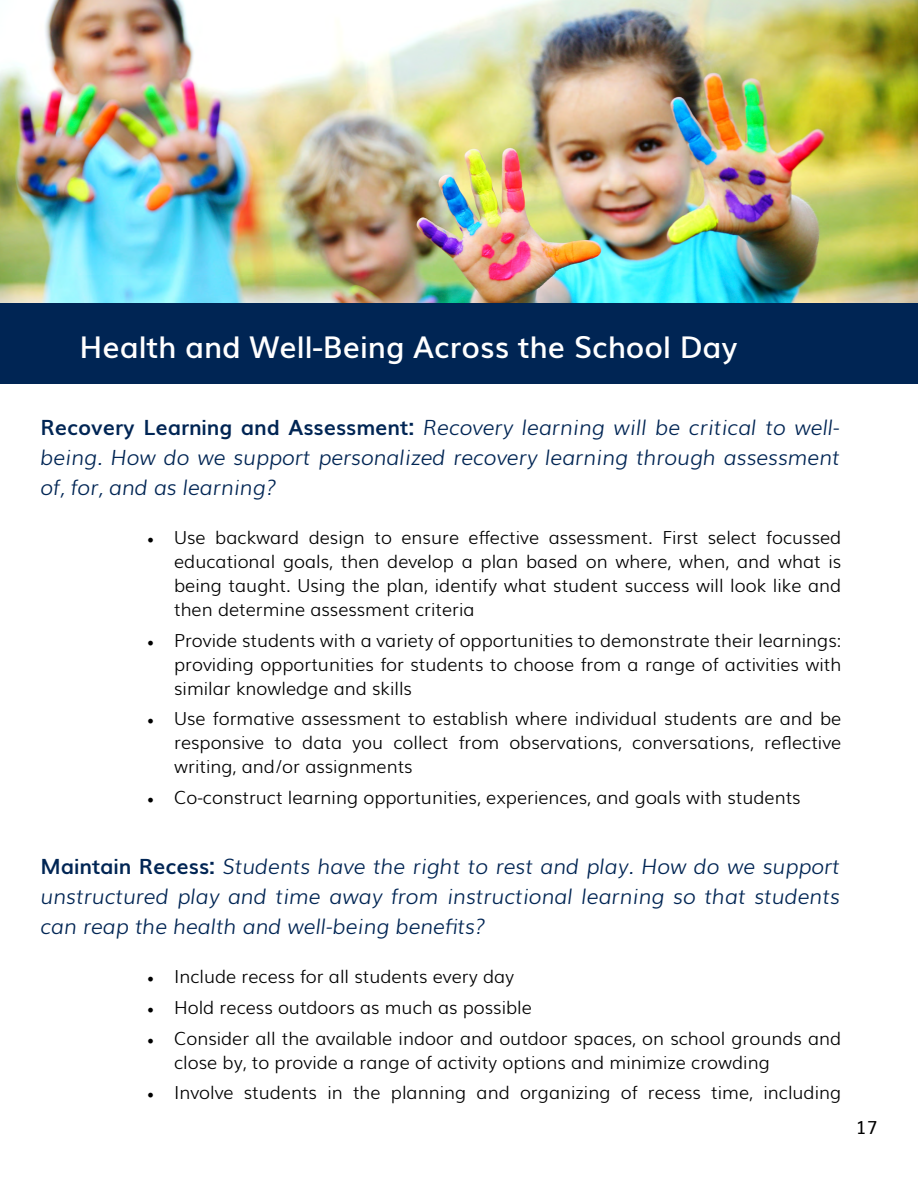
<style>
.page{position:relative;width:918px;height:1188px;background:#fff}
.page>*{position:absolute;margin:0;border:0;box-sizing:border-box;transform-origin:0 0}
.t1{font:600 30px "Muli";color:#fff}
.t2{font:italic 300 21px/30px "Muli";color:#002554;text-align:justify}
.t3{font:300 18px/24px "Muli";color:#000;text-align:justify}
.t4{font:18px "Muli";color:#000}
.s1{font-weight:700;font-style:normal}
.s2{font-family:"Minion Pro";font-weight:400}
</style>
<div class="page">
<div style="left:0;top:302px;width:918px;height:82px;background:#002554"></div>
<img style="left:0;top:0;width:918px;height:302px">
<h1 class="t1" style="left:80px;top:323px;width:659px">Health and Well-Being Across the School Day</h1>
<p class="t2" style="left:40px;top:411px;width:801px"><span class="s1">Recovery Learning and Assessment:</span> Recovery learning will be critical to well&shy;being. How do we support personalized recovery learning through assessment of, for, and as learning?</p>
<p class="t3" style="left:174px;top:524px;width:669px;text-indent:-27px"><span class="s2">•</span> Use backward design to ensure effective assessment. First select focussed educational goals, then develop a plan based on where, when, and what is being taught. Using the plan, identify what student success will look like and then determine assessment criteria</p>
<p class="t3" style="left:174px;top:627px;width:669px;text-indent:-27px"><span class="s2">•</span> Provide students with a variety of opportunities to demonstrate their learnings: providing opportunities for students to choose from a range of activities with similar knowledge and skills</p>
<p class="t3" style="left:174px;top:706px;width:669px;text-indent:-27px"><span class="s2">•</span> Use formative assessment to establish where individual students are and be responsive to data you collect from observations, conversations, reflective writing, and/or assignments</p>
<p class="t3" style="left:147px;top:784px;width:655px"><span class="s2">•</span> Co-construct learning opportunities, experiences, and goals with students</p>
<p class="t2" style="left:40px;top:850px;width:801px"><span class="s1">Maintain Recess:</span> Students have the right to rest and play. How do we support unstructured play and time away from instructional learning so that students can reap the health and well-being benefits?</p>
<p class="t3" style="left:147px;top:963px;width:369px"><span class="s2">•</span> Include recess for all students every day</p>
<p class="t3" style="left:147px;top:994px;width:386px"><span class="s2">•</span> Hold recess outdoors as much as possible</p>
<p class="t3" style="left:174px;top:1025px;width:669px;text-indent:-27px"><span class="s2">•</span> Consider all the available indoor and outdoor spaces, on school grounds and close by, to provide a range of activity options and minimize crowding</p>
<p class="t3" style="left:147px;top:1080px;width:696px"><span class="s2">•</span> Involve students in the planning and organizing of recess time, including</p>
<p class="t4" style="left:856px;top:1112px;width:23px">17</p>
</div>
